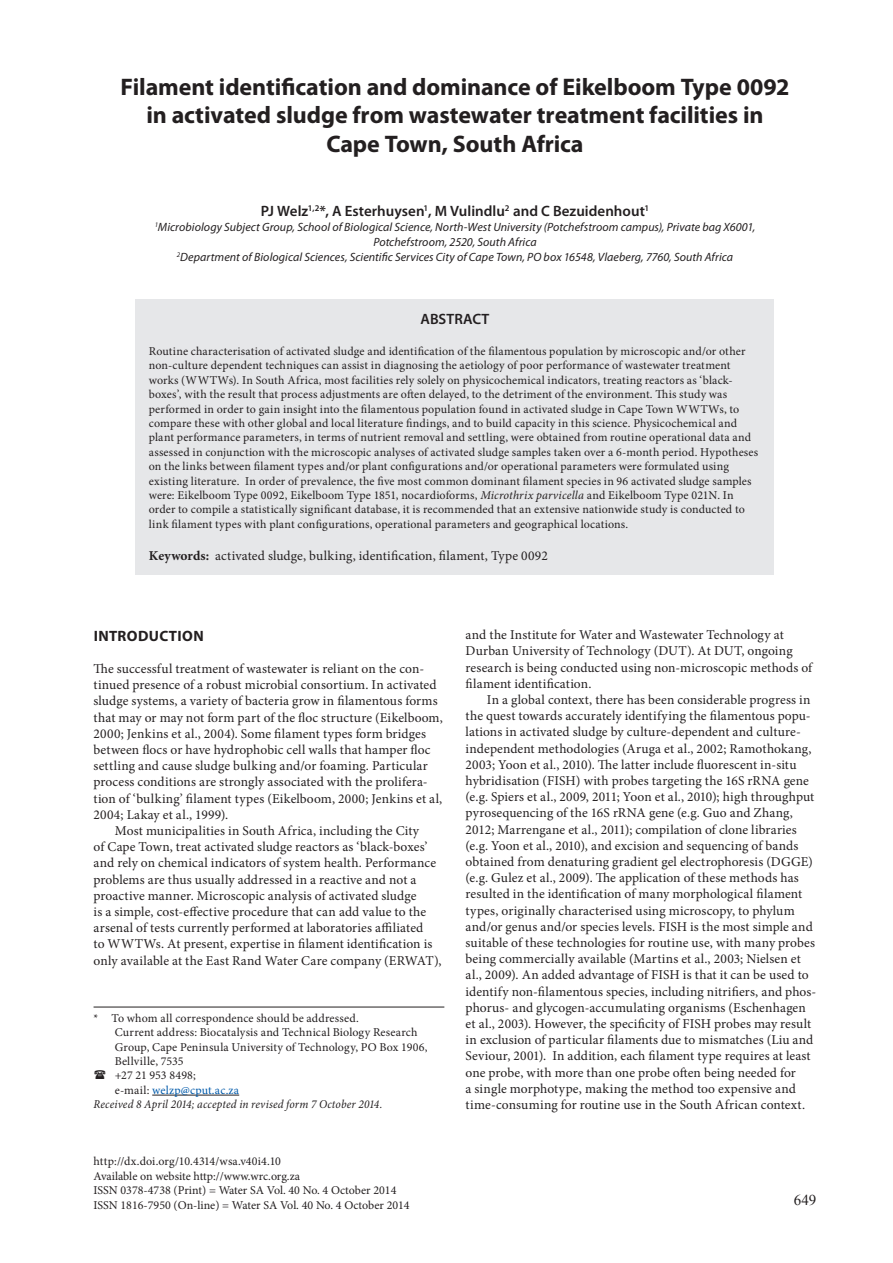
<style>
.page{position:relative;width:893px;height:1263px;background:#fff}
.page>*{position:absolute;margin:0;border:0;box-sizing:border-box;transform-origin:0 0}
.Headline{font:700 24px/28.8px "Myriad Pro";letter-spacing:-.005em;color:#231f20;text-align:center}
.Author{font:600 15px "Myriad Pro";color:#231f20}
.Subhead_1{font:700 15px "Myriad Pro";letter-spacing:.025em;color:#231f20}
.t1{font:15px "Times New Roman";color:#231f20}
.Body_Text{font:13.5px/16.2px "Minion Pro";letter-spacing:.005em;color:#231f20}
.Body_text_no_indent{font:13.5px/16.2px "Minion Pro";letter-spacing:.01em;color:#231f20}
.Keywords{font:13.5px "Minion Pro";letter-spacing:.01em;color:#231f20}
.Abstract{font:12px/14.4px "Minion Pro";letter-spacing:.01em;color:#231f20}
.Address{font:italic 12px/15px "Myriad Pro";letter-spacing:.005em;color:#231f20;text-align:center}
.Body_text_no_indent-2{font:12px/14.4px "Minion Pro";letter-spacing:.01em;color:#231f20}
.Body_text_2{font:12px "Minion Pro";letter-spacing:.01em;color:#231f20}
.Body_text_2-2{font:italic 12px "Minion Pro";letter-spacing:.015em;color:#231f20;scale:.95 1}
.Body_text_2-3{font:12px "Minion Pro";letter-spacing:.015em;color:#015aaa}
.s1{font-style:italic}
.s2{font-weight:700}
.s3{color:#231f20}
</style>
<div class="page">
<div style="left:135px;top:299px;width:638px;height:276px;background:#e6e7e9"></div>
<hr style="left:152px;top:1095px;width:87px;height:1px;background:#231f20">
<hr style="left:94px;top:1007px;width:350px;height:1px;background:#231f20">
<p class="Headline" style="left:121px;top:71px;width:670px">Filament identification and dominance of Eikelboom Type 0092 in activated sludge from wastewater treatment facilities in<br>Cape Town, South Africa</p>
<p class="Author" style="left:261px;top:201px;width:390px">PJ Welz<sup>1,2</sup>*, A Esterhuysen<sup>1</sup>, M Vulindlu<sup>2</sup> and C Bezuidenhout<sup>1</sup></p>
<p class="Address" style="left:155px;top:219px;width:602px"><sup>1</sup>Microbiology Subject Group, School of Biological Science, North-West University (Potchefstroom campus), Private bag X6001,<br>Potchefstroom, 2520, South Africa</p>
<p class="Address" style="left:177px;top:249px;width:558px"><sup>2</sup>Department of Biological Sciences, Scientific Services City of Cape Town, PO box 16548, Vlaeberg, 7760, South Africa</p>
<p class="Author" style="left:420px;top:310px;width:70px">ABSTRACT</p>
<p class="Abstract" style="left:149px;top:344px;width:611px">Routine characterisation of activated sludge and identification of the filamentous population by microscopic and/or other non-culture dependent techniques can assist in diagnosing the aetiology of poor performance of wastewater treatment works (WWTWs). In South Africa, most facilities rely solely on physicochemical indicators, treating reactors as ‘black&shy;boxes’, with the result that process adjustments are often delayed, to the detriment of the environment. This study was performed in order to gain insight into the filamentous population found in activated sludge in Cape Town WWTWs, to compare these with other global and local literature findings, and to build capacity in this science. Physicochemical and plant performance parameters, in terms of nutrient removal and settling, were obtained from routine operational data and assessed in conjunction with the microscopic analyses of activated sludge samples taken over a 6-month period. Hypotheses on the links between filament types and/or plant configurations and/or operational parameters were formulated using existing literature. In order of prevalence, the five most common dominant filament species in 96 activated sludge samples were: Eikelboom Type 0092, Eikelboom Type 1851, nocardioforms, <span class="s1">Microthrix parvicella</span> and Eikelboom Type 021N. In order to compile a statistically significant database, it is recommended that an extensive nationwide study is conducted to link filament types with plant configurations, operational parameters and geographical locations.</p>
<p class="Keywords" style="left:149px;top:547px;width:400px"><span class="s2">Keywords:</span> activated sludge, bulking, identification, filament, Type 0092</p>
<p class="Subhead_1" style="left:94px;top:626px;width:112px">INTRODUCTION</p>
<p class="Body_text_no_indent" style="left:94px;top:661px;width:351px">The successful treatment of wastewater is reliant on the con&shy;tinued presence of a robust microbial consortium. In activated sludge systems, a variety of bacteria grow in filamentous forms that may or may not form part of the floc structure (Eikelboom, 2000; Jenkins et al., 2004). Some filament types form bridges between flocs or have hydrophobic cell walls that hamper floc settling and cause sludge bulking and/or foaming. Particular process conditions are strongly associated with the prolifera&shy;tion of ‘bulking’ filament types (Eikelboom, 2000; Jenkins et al, 2004; Lakay et al., 1999).</p>
<p class="Body_Text" style="left:94px;top:823px;width:350px;text-indent:21px">Most municipalities in South Africa, including the City<br>of Cape Town, treat activated sludge reactors as ‘black-boxes’ and rely on chemical indicators of system health. Performance problems are thus usually addressed in a reactive and not a proactive manner. Microscopic analysis of activated sludge<br>is a simple, cost-effective procedure that can add value to the arsenal of tests currently performed at laboratories affiliated<br>to WWTWs. At present, expertise in filament identification is only available at the East Rand Water Care company (ERWAT),</p>
<p class="Body_text_2" style="left:94px;top:1010px;width:267px">* To whom all correspondence should be addressed.</p>
<p class="Body_text_no_indent-2" style="left:115px;top:1025px;width:314px">Current address: Biocatalysis and Technical Biology Research<br>Group, Cape Peninsula University of Technology, PO Box 1906,<br>Bellville, 7535</p>
<p class="Body_text_2" style="left:115px;top:1067px;width:83px">+27 21 953 8498;</p>
<p class="Body_text_2-3" style="left:115px;top:1082px;width:126px"><span class="s3">e-mail:</span> welzp@cput.ac.za</p>
<p class="Body_text_2-2" style="left:94px;top:1096px;width:305px">Received 8 April 2014; accepted in revised form 7 October 2014.</p>
<p class="Body_Text" style="left:466px;top:627px;width:348px">and the Institute for Water and Wastewater Technology at Durban University of Technology (DUT). At DUT, ongoing research is being conducted using non-microscopic methods of filament identification.</p>
<p class="Body_Text" style="left:466px;top:692px;width:352px;text-indent:21px">In a global context, there has been considerable progress in the quest towards accurately identifying the filamentous popu&shy;lations in activated sludge by culture-dependent and culture&shy;independent methodologies (Aruga et al., 2002; Ramothokang, 2003; Yoon et al., 2010). The latter include fluorescent in-situ hybridisation (FISH) with probes targeting the 16S rRNA gene (e.g. Spiers et al., 2009, 2011; Yoon et al., 2010); high throughput pyrosequencing of the 16S rRNA gene (e.g. Guo and Zhang, 2012; Marrengane et al., 2011); compilation of clone libraries (e.g. Yoon et al., 2010), and excision and sequencing of bands obtained from denaturing gradient gel electrophoresis (DGGE) (e.g. Gulez et al., 2009). The application of these methods has resulted in the identification of many morphological filament types, originally characterised using microscopy, to phylum and/or genus and/or species levels. FISH is the most simple and suitable of these technologies for routine use, with many probes being commercially available (Martins et al., 2003; Nielsen et al., 2009). An added advantage of FISH is that it can be used to identify non-filamentous species, including nitrifiers, and phos&shy;phorus- and glycogen-accumulating organisms (Eschenhagen et al., 2003). However, the specificity of FISH probes may result in exclusion of particular filaments due to mismatches (Liu and Seviour, 2001). In addition, each filament type requires at least one probe, with more than one probe often being needed for<br>a single morphotype, making the method too expensive and time-consuming for routine use in the South African context.</p>
<p class="Abstract" style="left:94px;top:1154px;width:189px">http://dx.doi.org/10.4314/wsa.v40i4.10</p>
<p class="Abstract" style="left:94px;top:1169px;width:208px">Available on website http://www.wrc.org.za</p>
<p class="Abstract" style="left:94px;top:1183px;width:304px">ISSN 0378-4738 (Print) = Water SA Vol. 40 No. 4 October 2014</p>
<p class="Abstract" style="left:94px;top:1197px;width:318px">ISSN 1816-7950 (On-line) = Water SA Vol. 40 No. 4 October 2014</p>
<p class="t1" style="left:794px;top:1190px;width:24px">649</p>
</div>
